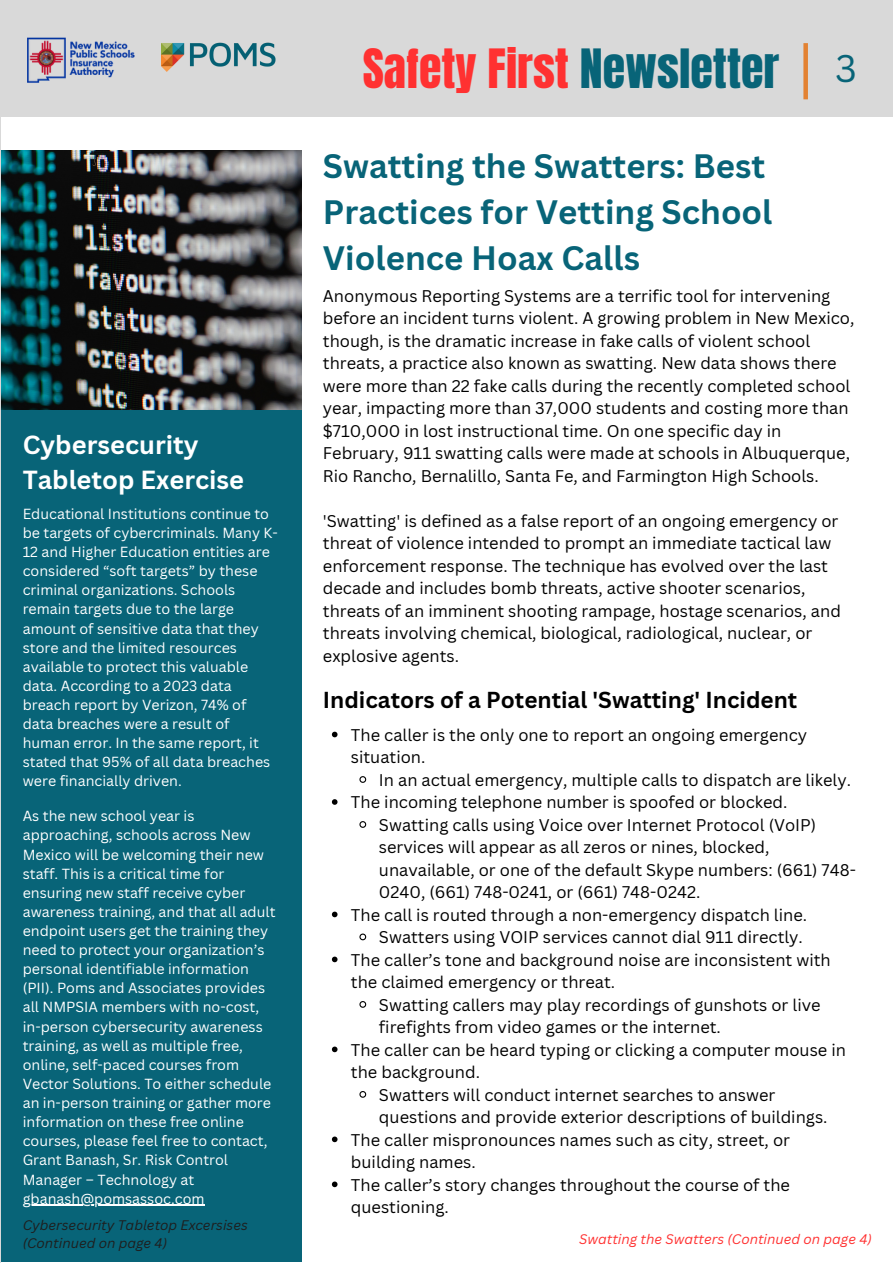
<style>
.page{position:relative;width:893px;height:1264px;background:#fff}
.page>*{position:absolute;margin:0;border:0;box-sizing:border-box;transform-origin:0 0}
.t1{font:46.05px "Anton";color:#ff3131}
.t2{font:37.5px "Canva Sans";color:#086478}
.t3{font:700 33px/46px "Canva Sans";color:#086478}
.t4{font:700 25.5px/34.8px "Canva Sans";color:#fff}
.t5{font:700 22.5px "Canva Sans";color:#000}
.t6{font:16.5px/22.5px "Canva Sans";color:#000}
.t7{font:14.25px/19px "Canva Sans";color:#fff}
.t8{font:italic 13.5px/18px "Canva Sans";color:#1e1e1e}
.t9{font:italic 13.5px "Canva Sans";color:#ff3131}
.s1{color:#086478}
</style>
<div class="page">
<div style="left:0;top:0;width:892px;height:1262px;background:#d9d9d9"></div>
<img style="left:161px;top:42px;width:115px;height:29px">
<div style="left:1px;top:117px;width:891px;height:1144px;background:#fff"></div>
<img style="left:27px;top:37px;width:108px;height:46px">
<svg style="left:803px;top:43px;width:4px;height:56px"></svg>
<div style="left:1px;top:150px;width:300px;height:1112px;background:#086478"></div>
<svg style="left:332px;top:731px;width:5px;height:6px"></svg>
<svg style="left:358px;top:775px;width:9px;height:8px"></svg>
<svg style="left:332px;top:799px;width:5px;height:5px"></svg>
<svg style="left:358px;top:820px;width:9px;height:8px"></svg>
<svg style="left:332px;top:911px;width:5px;height:6px"></svg>
<svg style="left:358px;top:932px;width:9px;height:9px"></svg>
<svg style="left:332px;top:956px;width:5px;height:6px"></svg>
<svg style="left:358px;top:1000px;width:9px;height:8px"></svg>
<svg style="left:332px;top:1046px;width:5px;height:6px"></svg>
<svg style="left:358px;top:1090px;width:9px;height:8px"></svg>
<svg style="left:332px;top:1136px;width:5px;height:6px"></svg>
<svg style="left:332px;top:1181px;width:5px;height:6px"></svg>
<img style="left:1px;top:150px;width:300px;height:259px">
<hr style="left:23px;top:1204px;width:181px;height:1px;background:#fff">
<p class="t4" style="left:23px;top:427px;width:223px">Cybersecurity<br>Tabletop Exercise</p>
<p class="t7" style="left:23px;top:503px;width:257px">Educational Institutions continue to be targets of cybercriminals. Many K-12 and Higher Education entities are considered “soft targets” by these criminal organizations. Schools remain targets due to the large amount of sensitive data that they store and the limited resources available to protect this valuable data. According to a 2023 data breach report by Verizon, 74% of data breaches were a result of human error. In the same report, it stated that 95% of all data breaches were financially driven.</p>
<p class="t7" style="left:23px;top:806px;width:254px">As the new school year is approaching, schools across New Mexico will be welcoming their new staff. This is a critical time for ensuring new staff receive cyber awareness training, and that all adult endpoint users get the training they need to protect your organization’s personal identifiable information (PII). Poms and Associates provides all NMPSIA members with no-cost, in-person cybersecurity awareness training, as well as multiple free, online, self-paced courses from Vector Solutions. To either schedule an in-person training or gather more information on these free online courses, please feel free to contact, Grant Banash, Sr. Risk Control Manager – Technology at gbanash@pomsassoc.com</p>
<p class="t8" style="left:23px;top:1215px;width:226px">Cybersecurity Tabletop Excersises (Continued on page 4)</p>
<p class="t1" style="left:362px;top:36px;width:418px">Safety First <span class="s1">Newsletter</span></p>
<p class="t2" style="left:835px;top:42px;width:23px">3</p>
<p class="t3" style="left:323px;top:142px;width:451px">Swatting the Swatters: Best<br>Practices for Vetting School<br>Violence Hoax Calls</p>
<p class="t6" style="left:323px;top:284px;width:533px">Anonymous Reporting Systems are a terrific tool for intervening before an incident turns violent. A growing problem in New Mexico, though, is the dramatic increase in fake calls of violent school threats, a practice also known as swatting. New data shows there were more than 22 fake calls during the recently completed school year, impacting more than 37,000 students and costing more than $710,000 in lost instructional time. On one specific day in February, 911 swatting calls were made at schools in Albuquerque, Rio Rancho, Bernalillo, Santa Fe, and Farmington High Schools.</p>
<p class="t6" style="left:323px;top:509px;width:519px">'Swatting' is defined as a false report of an ongoing emergency or threat of violence intended to prompt an immediate tactical law enforcement response. The technique has evolved over the last decade and includes bomb threats, active shooter scenarios, threats of an imminent shooting rampage, hostage scenarios, and threats involving chemical, biological, radiological, nuclear, or explosive agents.</p>
<p class="t5" style="left:323px;top:684px;width:476px">Indicators of a Potential 'Swatting' Incident</p>
<p class="t6" style="left:351px;top:723px;width:457px">The caller is the only one to report an ongoing emergency situation.</p>
<p class="t6" style="left:379px;top:768px;width:473px">In an actual emergency, multiple calls to dispatch are likely.</p>
<p class="t6" style="left:351px;top:790px;width:438px">The incoming telephone number is spoofed or blocked.</p>
<p class="t6" style="left:379px;top:813px;width:478px">Swatting calls using Voice over Internet Protocol (VoIP) services will appear as all zeros or nines, blocked, unavailable, or one of the default Skype numbers: (661) 748- 0240, (661) 748-0241, or (661) 748-0242.</p>
<p class="t6" style="left:351px;top:903px;width:458px">The call is routed through a non-emergency dispatch line.</p>
<p class="t6" style="left:379px;top:925px;width:425px">Swatters using VOIP services cannot dial 911 directly.</p>
<p class="t6" style="left:351px;top:947px;width:481px">The caller’s tone and background noise are inconsistent with the claimed emergency or threat.</p>
<p class="t6" style="left:379px;top:992px;width:443px">Swatting callers may play recordings of gunshots or live firefights from video games or the internet.</p>
<p class="t6" style="left:351px;top:1037px;width:496px">The caller can be heard typing or clicking a computer mouse in the background.</p>
<p class="t6" style="left:379px;top:1082px;width:450px">Swatters will conduct internet searches to answer questions and provide exterior descriptions of buildings.</p>
<p class="t6" style="left:351px;top:1127px;width:440px">The caller mispronounces names such as city, street, or building names.</p>
<p class="t6" style="left:351px;top:1172px;width:440px">The caller’s story changes throughout the course of the questioning.</p>
<p class="t9" style="left:579px;top:1229px;width:294px">Swatting the Swatters (Continued on page 4)</p>
</div>
